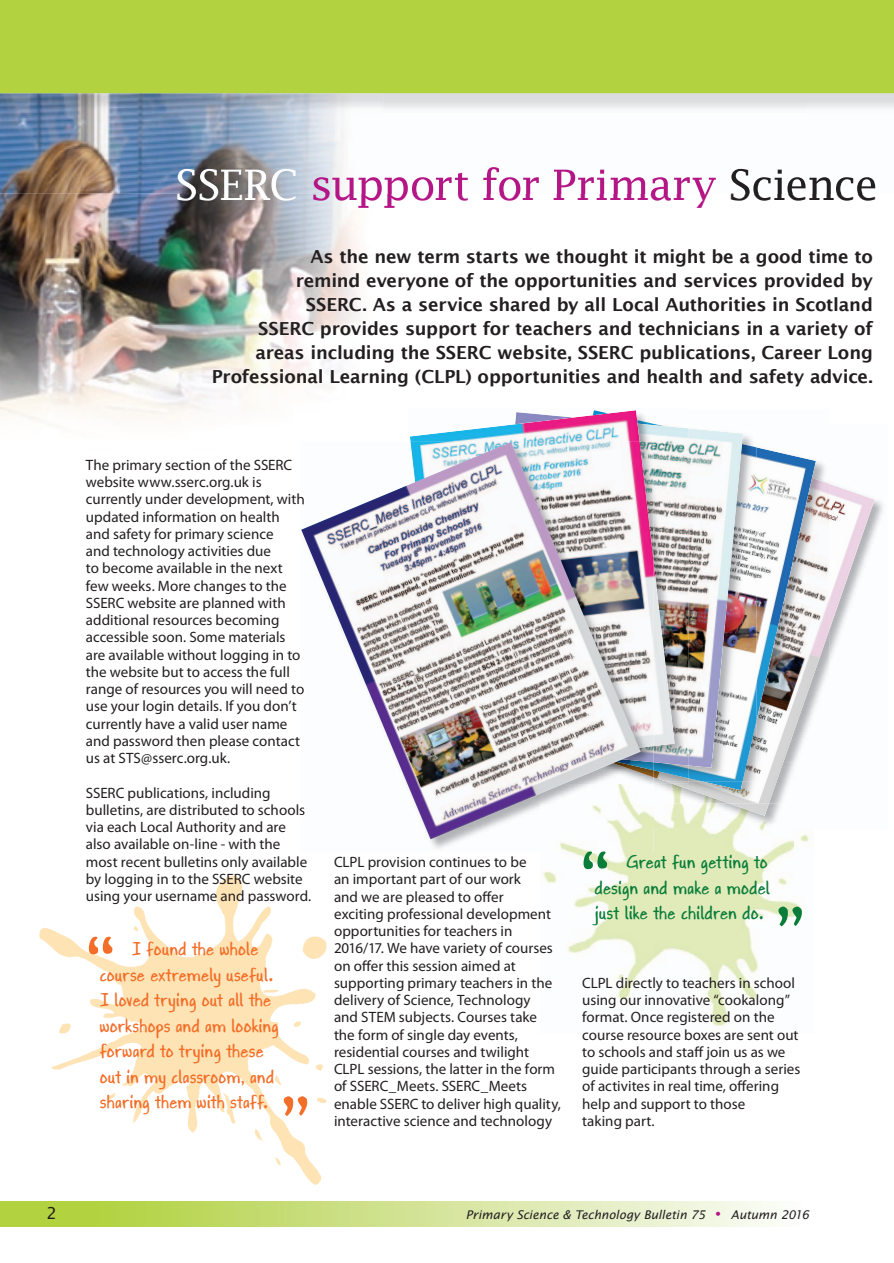
<style>
.page{position:relative;width:894px;height:1263px;background:#fff}
.page>*{position:absolute;margin:0;border:0;box-sizing:border-box;transform-origin:0 0}
.t1{font:82.5px "Gapstown AH";color:#f36e28}
.t2{font:82.5px "Gapstown AH";color:#0b7d3a}
.t3{font:42px "Lucida Fax";letter-spacing:-.03em;color:#b41687}
.t4{font:20.25px/25.5px "Gapstown AH";letter-spacing:.005em;color:#f36e28}
.t5{font:20.25px/25.5px "Gapstown AH";letter-spacing:.01em;color:#0b7d3a;text-align:right}
.t6{font:600 18px/24px "Lucida Sans";letter-spacing:-.01em;color:#231f20;text-align:right}
.t7{font:16.5px "Lucida Sans";color:#231f20}
.t8{font:15px/17.2px "Myriad Pro";color:#231f20}
.t9{font:italic 12px "Lucida Sans";color:#231f20}
.s1{color:#fff}
.s2{color:#231f20}
.s3{font-style:normal;font-size:28.5px;color:#b41687}
</style>
<div class="page">
<img style="left:0;top:173px;width:381px;height:252px">
<img style="left:543px;top:829px;width:266px;height:197px">
<img style="left:583px;top:852px;width:24px;height:17px">
<img style="left:39px;top:875px;width:288px;height:310px">
<img style="left:0;top:173px;width:36px;height:20px">
<img style="left:177px;top:173px;width:121px;height:20px">
<img style="left:384px;top:173px;width:332px;height:20px">
<img style="left:313px;top:173px;width:69px;height:20px">
<img style="left:731px;top:173px;width:122px;height:20px">
<img style="left:857px;top:177px;width:18px;height:16px">
<svg style="left:0;top:0;width:894px;height:173px;fill:#b2d23f"></svg>
<div style="left:0;top:1201px;width:802px;height:25px;background:linear-gradient(to right,#aacd2d,#fafbf9)"></div>
<img style="left:829px;top:483px;width:54px;height:53px">
<img style="left:653px;top:783px;width:124px;height:46px">
<img style="left:728px;top:484px;width:146px;height:332px">
<img style="left:812px;top:461px;width:17px;height:342px">
<img style="left:816px;top:478px;width:13px;height:203px">
<img style="left:717px;top:790px;width:95px;height:13px">
<img style="left:670px;top:781px;width:63px;height:19px">
<img style="left:701px;top:447px;width:115px;height:343px">
<img style="left:743px;top:435px;width:10px;height:9px">
<img style="left:688px;top:444px;width:68px;height:337px">
<img style="left:688px;top:428px;width:55px;height:340px">
<img style="left:670px;top:781px;width:18px;height:2px">
<svg style="left:653px;top:781px;width:17px;height:2px"></svg>
<img style="left:653px;top:778px;width:35px;height:3px">
<img style="left:653px;top:765px;width:35px;height:13px">
<img style="left:674px;top:427px;width:14px;height:42px">
<img style="left:674px;top:469px;width:14px;height:148px">
<img style="left:653px;top:617px;width:35px;height:148px">
<img style="left:410px;top:410px;width:264px;height:336px">
<img style="left:543px;top:829px;width:110px;height:23px">
<svg style="left:583px;top:851px;width:24px;height:1px"></svg>
<img style="left:640px;top:811px;width:13px;height:18px">
<img style="left:643px;top:781px;width:10px;height:2px">
<img style="left:640px;top:770px;width:13px;height:7px">
<img style="left:410px;top:441px;width:243px;height:329px">
<img style="left:301px;top:442px;width:339px;height:397px">
<h2 class="t3" style="left:175px;top:160px;width:705px"><span class="s1">SSERC</span> support for Primary <span class="s2">Science</span></h2>
<p class="t6" style="left:212px;top:244px;width:662px">As the new term starts we thought it might be a good time to<br>remind everyone of the opportunities and services provided by<br>SSERC. As a service shared by all Local Authorities in Scotland<br>SSERC provides support for teachers and technicians in a variety of areas including the SSERC website, SSERC publications, Career Long Professional Learning (CLPL) opportunities and health and safety advice.</p>
<p class="t8" style="left:86px;top:456px;width:220px">The primary section of the SSERC website www.sserc.org.uk is currently under development, with updated information on health and safety for primary science<br>and technology activities due<br>to become available in the next few weeks. More changes to the<br>SSERC website are planned with additional resources becoming accessible soon. Some materials are available without logging in to the website but to access the full range of resources you will need to use your login details. If you don’t currently have a valid user name and password then please contact us at STS@sserc.org.uk.</p>
<p class="t8" style="left:86px;top:784px;width:227px">SSERC publications, including bulletins, are distributed to schools via each Local Authority and are also available on-line - with the most recent bulletins only available by logging in to the SSERC website using your username and password.</p>
<h1 class="t1" style="left:87px;top:923px;width:29px">“</h1>
<h3 class="t4" style="left:100px;top:937px;width:181px;text-indent:32px">I found the whole course extremely useful.<br>I loved trying out all the workshops and am looking forward to trying these out in my classroom, and sharing them with staff.</h3>
<h1 class="t1" style="left:282px;top:1080px;width:29px">”</h1>
<p class="t8" style="left:334px;top:853px;width:228px">CLPL provision continues to be<br>an important part of our work<br>and we are pleased to offer<br>exciting professional development opportunities for teachers in<br>2016/17. We have variety of courses on offer this session aimed at supporting primary teachers in the delivery of Science, Technology<br>and STEM subjects. Courses take the form of single day events, residential courses and twilight<br>CLPL sessions, the latter in the form of SSERC_Meets. SSERC_Meets enable SSERC to deliver high quality, interactive science and technology</p>
<h1 class="t2" style="left:581px;top:838px;width:29px">“</h1>
<h3 class="t5" style="left:594px;top:901px;width:171px">just like the children do.</h3>
<h1 class="t2" style="left:776px;top:891px;width:29px">”</h1>
<h3 class="t5" style="left:594px;top:850px;width:177px">Great fun getting to design and make a model</h3>
<p class="t8" style="left:582px;top:974px;width:220px">CLPL directly to teachers in school using our innovative “cookalong” format. Once registered on the course resource boxes are sent out to schools and staff join us as we guide participants through a series of activites in real time, offering help and support to those<br>taking part.</p>
<p class="t7" style="left:46px;top:1204px;width:12px">2</p>
<p class="t9" style="left:465px;top:1207px;width:345px">Primary Science &amp; Technology Bulletin 75 <span class="s3">•</span> Autumn 2016</p>
</div>
